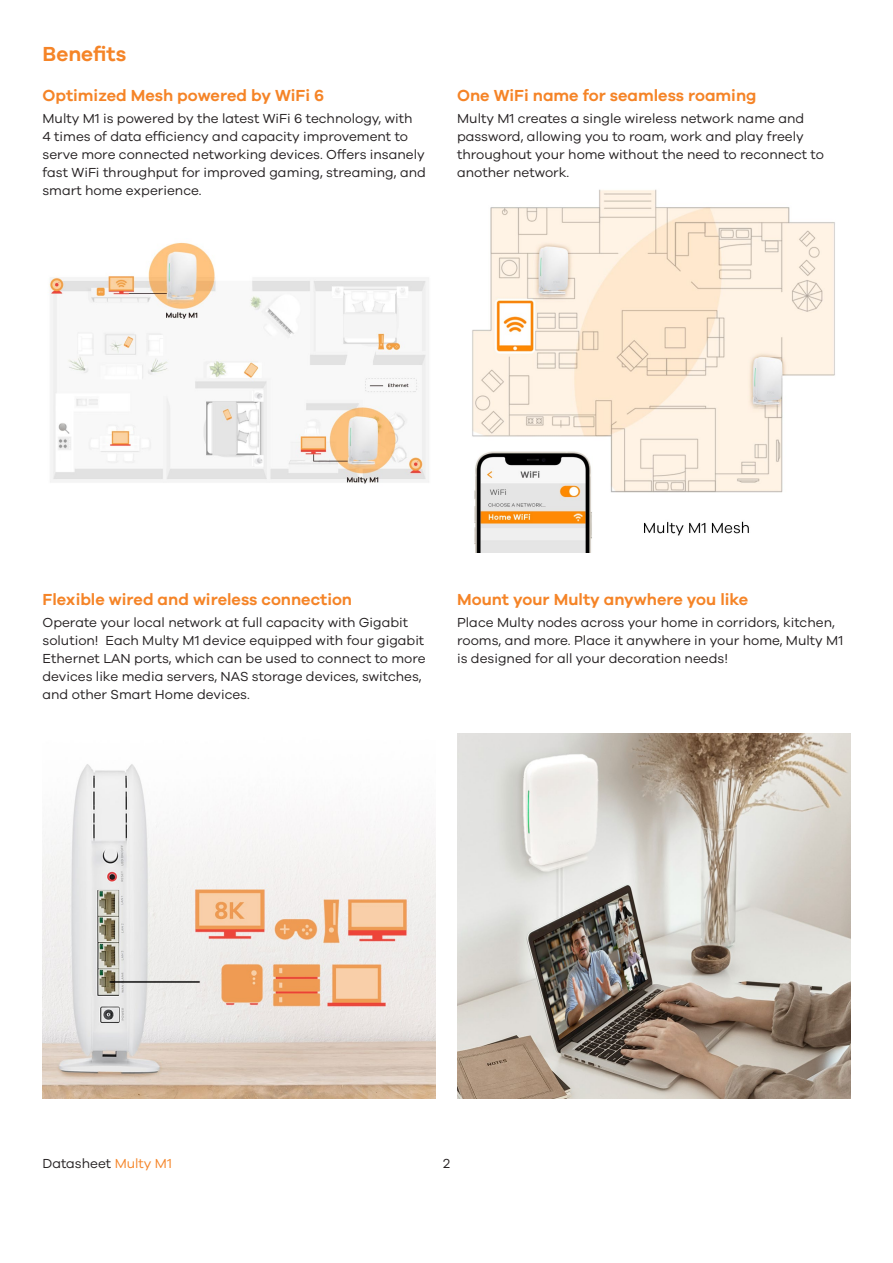
<style>
.page{position:relative;width:893px;height:1263px;background:#fff}
.page>*{position:absolute;margin:0;border:0;box-sizing:border-box;transform-origin:0 0}
.t1{font:600 21px "Galano Grotesque";color:#f58427}
.t2{font:600 16.5px "Galano Grotesque";color:#f58427}
.brand_2_0_intro_bene{font:13.5px/18px "Galano Grotesque";color:#231f20}
.s1{color:#f58427}
</style>
<div class="page">
<img style="left:49px;top:242px;width:380px;height:242px">
<img style="left:472px;top:189px;width:363px;height:364px">
<img style="left:43px;top:764px;width:393px;height:334px">
<img style="left:457px;top:734px;width:393px;height:364px">
<p class="t1" style="left:43px;top:41px;width:85px">Benefits</p>
<p class="t2" style="left:43px;top:85px;width:283px">Optimized Mesh powered by WiFi 6</p>
<p class="brand_2_0_intro_bene" style="left:43px;top:109px;width:385px">Multy M1 is powered by the latest WiFi 6 technology, with<br>4 times of data efficiency and capacity improvement to serve more connected networking devices. Offers insanely fast WiFi throughput for improved gaming, streaming, and smart home experience.</p>
<p class="t2" style="left:457px;top:86px;width:301px">One WiFi name for seamless roaming</p>
<p class="brand_2_0_intro_bene" style="left:457px;top:109px;width:368px">Multy M1 creates a single wireless network name and password, allowing you to roam, work and play freely throughout your home without the need to reconnect to another network.</p>
<p class="t2" style="left:43px;top:589px;width:311px">Flexible wired and wireless connection</p>
<p class="brand_2_0_intro_bene" style="left:43px;top:613px;width:385px">Operate your local network at full capacity with Gigabit solution! Each Multy M1 device equipped with four gigabit Ethernet LAN ports, which can be used to connect to more devices like media servers, NAS storage devices, switches, and other Smart Home devices.</p>
<p class="t2" style="left:457px;top:589px;width:293px">Mount your Multy anywhere you like</p>
<p class="brand_2_0_intro_bene" style="left:457px;top:613px;width:387px">Place Multy nodes across your home in corridors, kitchen, rooms, and more. Place it anywhere in your home, Multy M1 is designed for all your decoration needs!</p>
<p class="brand_2_0_intro_bene" style="left:43px;top:1154px;width:131px">Datasheet <span class="s1">Multy M1</span></p>
<p class="brand_2_0_intro_bene" style="left:443px;top:1154px;width:8px">2</p>
</div>
